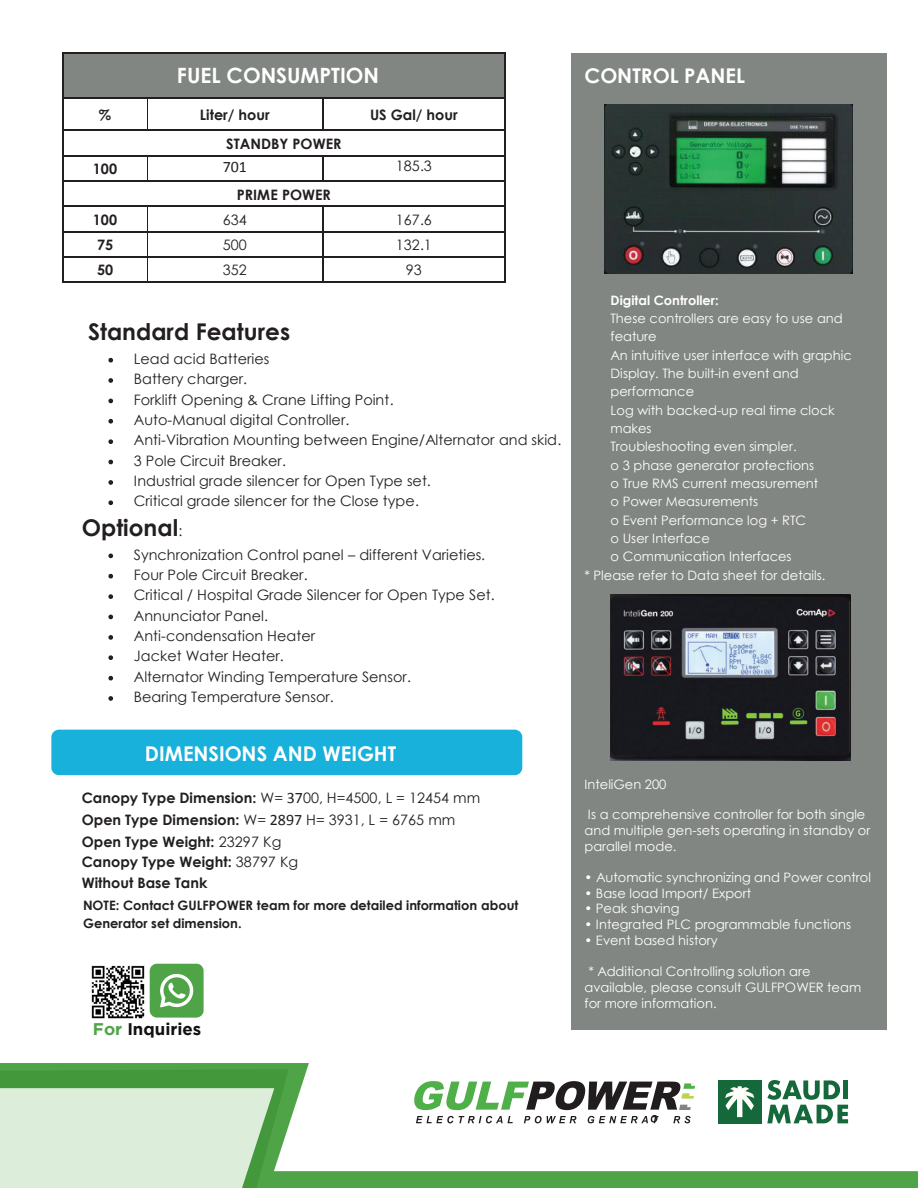
<style>
.page{position:relative;width:918px;height:1188px;background:#fff}
.page>*{position:absolute;margin:0;border:0;box-sizing:border-box;transform-origin:0 0}
.t1{font:700 23.1px "Century Gothic";color:#231f20}
.t2{font:700 21px "Century Gothic";color:#fff}
.t3{font:700 20.25px "Century Gothic";color:#fff}
.t4{font:700 16.8px "Gotham";color:#131212}
.t5{font:15.9px "Calibri";color:#231f20}
.t6{font:14.4px/20.4px "Century Gothic";color:#231f20}
.t7{font:700 14.4px/22px "Century Gothic";color:#231f20}
.t8{font:13.05px/15.9px "Century Gothic";color:#fff}
.t9{font:700 13.05px/18.1px "Century Gothic";color:#231f20}
.t10{font:700 13.05px "Century Gothic";color:#fff}
.s1{font-weight:400;font-size:14.4px}
.s2{font-weight:400}
.s3{font-family:"Calibri";font-weight:400;font-size:15.9px}
.s4{color:#4ea446}
</style>
<div class="page">
<div style="left:51px;top:730px;width:471px;height:45px;background:#18b1dc;border-radius:8px"></div>
<div style="left:571px;top:53px;width:316px;height:976px;background:#828683"></div>
<img style="left:605px;top:105px;width:248px;height:169px">
<img style="left:611px;top:594px;width:240px;height:167px">
<svg style="left:108px;top:358px;width:5px;height:4px"></svg>
<svg style="left:108px;top:378px;width:5px;height:5px"></svg>
<svg style="left:108px;top:399px;width:5px;height:4px"></svg>
<svg style="left:108px;top:419px;width:5px;height:5px"></svg>
<svg style="left:108px;top:439px;width:5px;height:5px"></svg>
<svg style="left:108px;top:460px;width:5px;height:4px"></svg>
<svg style="left:108px;top:480px;width:5px;height:5px"></svg>
<svg style="left:108px;top:500px;width:5px;height:5px"></svg>
<svg style="left:108px;top:554px;width:5px;height:4px"></svg>
<svg style="left:108px;top:574px;width:5px;height:4px"></svg>
<svg style="left:108px;top:594px;width:5px;height:5px"></svg>
<svg style="left:108px;top:615px;width:5px;height:4px"></svg>
<svg style="left:108px;top:635px;width:5px;height:5px"></svg>
<svg style="left:108px;top:655px;width:5px;height:5px"></svg>
<svg style="left:108px;top:676px;width:5px;height:4px"></svg>
<svg style="left:108px;top:696px;width:5px;height:5px"></svg>
<div style="left:64px;top:53px;width:440px;height:45px;background:#828683"></div>
<hr style="left:64px;top:52px;width:440px;height:1px;background:#231f20">
<hr style="left:63px;top:53px;width:1px;height:45px;background:#231f20">
<hr style="left:504px;top:53px;width:2px;height:45px;background:#231f20">
<hr style="left:64px;top:98px;width:83px;height:1px;background:#231f20">
<hr style="left:148px;top:98px;width:174px;height:1px;background:#231f20">
<hr style="left:324px;top:98px;width:180px;height:1px;background:#231f20">
<hr style="left:63px;top:99px;width:1px;height:31px;background:#231f20">
<hr style="left:147px;top:99px;width:1px;height:31px;background:#231f20">
<hr style="left:322px;top:99px;width:2px;height:31px;background:#231f20">
<hr style="left:504px;top:99px;width:2px;height:31px;background:#231f20">
<hr style="left:64px;top:130px;width:83px;height:1px;background:#231f20">
<hr style="left:148px;top:130px;width:174px;height:1px;background:#231f20">
<hr style="left:324px;top:130px;width:180px;height:1px;background:#231f20">
<hr style="left:504px;top:131px;width:2px;height:24px;background:#231f20">
<hr style="left:64px;top:155px;width:83px;height:1px;background:#231f20">
<hr style="left:148px;top:155px;width:174px;height:1px;background:#231f20">
<hr style="left:324px;top:155px;width:180px;height:1px;background:#231f20">
<hr style="left:322px;top:156px;width:2px;height:24px;background:#231f20">
<hr style="left:504px;top:156px;width:2px;height:24px;background:#231f20">
<hr style="left:64px;top:180px;width:83px;height:2px;background:#231f20">
<svg style="left:147px;top:155px;width:1px;height:27px"></svg>
<hr style="left:148px;top:180px;width:174px;height:2px;background:#231f20">
<hr style="left:324px;top:180px;width:180px;height:2px;background:#231f20">
<hr style="left:504px;top:182px;width:2px;height:24px;background:#231f20">
<hr style="left:64px;top:206px;width:83px;height:1px;background:#231f20">
<hr style="left:148px;top:206px;width:174px;height:1px;background:#231f20">
<hr style="left:324px;top:206px;width:180px;height:1px;background:#231f20">
<hr style="left:322px;top:207px;width:2px;height:24px;background:#231f20">
<hr style="left:504px;top:207px;width:2px;height:24px;background:#231f20">
<hr style="left:64px;top:231px;width:83px;height:1px;background:#231f20">
<hr style="left:148px;top:231px;width:174px;height:1px;background:#231f20">
<hr style="left:324px;top:231px;width:180px;height:1px;background:#231f20">
<hr style="left:322px;top:232px;width:2px;height:24px;background:#231f20">
<hr style="left:504px;top:232px;width:2px;height:24px;background:#231f20">
<hr style="left:64px;top:256px;width:83px;height:2px;background:#231f20">
<hr style="left:148px;top:256px;width:174px;height:2px;background:#231f20">
<hr style="left:324px;top:256px;width:180px;height:2px;background:#231f20">
<svg style="left:63px;top:130px;width:1px;height:153px"></svg>
<hr style="left:64px;top:282px;width:83px;height:1px;background:#231f20">
<svg style="left:147px;top:206px;width:1px;height:77px"></svg>
<hr style="left:148px;top:282px;width:174px;height:1px;background:#231f20">
<hr style="left:322px;top:258px;width:2px;height:24px;background:#231f20">
<hr style="left:324px;top:282px;width:180px;height:1px;background:#231f20">
<hr style="left:504px;top:258px;width:2px;height:24px;background:#231f20">
<img style="left:92px;top:965px;width:53px;height:53px">
<svg style="left:150px;top:964px;width:54px;height:54px;background:#6db466"></svg>
<svg style="left:0;top:1063px;width:918px;height:125px"></svg>
<h2 class="t2" style="left:177px;top:59px;width:204px">FUEL CONSUMPTION</h2>
<p class="t7" style="left:99px;top:103px;width:14px">%</p>
<p class="t7" style="left:200px;top:103px;width:71px">Liter/ hour</p>
<p class="t7" style="left:370px;top:103px;width:89px">US Gal/ hour</p>
<p class="t7" style="left:226px;top:132px;width:117px">STANDBY POWER</p>
<p class="t7" style="left:93px;top:157px;width:26px">100</p>
<p class="t5" style="left:223px;top:156px;width:26px">701</p>
<p class="t6" style="left:396px;top:156px;width:37px">185.3</p>
<p class="t7" style="left:237px;top:183px;width:96px">PRIME POWER</p>
<p class="t7" style="left:93px;top:208px;width:26px">100</p>
<p class="t6" style="left:223px;top:209px;width:25px">634</p>
<p class="t6" style="left:396px;top:209px;width:37px">167.6</p>
<p class="t7" style="left:97px;top:233px;width:18px">75</p>
<p class="t6" style="left:223px;top:235px;width:25px">500</p>
<p class="t6" style="left:396px;top:235px;width:37px">132.1</p>
<p class="t7" style="left:97px;top:259px;width:18px">50</p>
<p class="t6" style="left:223px;top:260px;width:25px">352</p>
<p class="t6" style="left:406px;top:260px;width:17px">93</p>
<h1 class="t1" style="left:88px;top:314px;width:204px">Standard Features</h1>
<p class="t6" style="left:134px;top:348px;width:429px">Lead acid Batteries<br>Battery charger.<br>Forklift Opening &amp; Crane Lifting Point.<br>Auto-Manual digital Controller.<br>Anti-Vibration Mounting between Engine/Alternator and skid.<br>3 Pole Circuit Breaker.<br>Industrial grade silencer for Open Type set.<br>Critical grade silencer for the Close type.</p>
<h1 class="t1" style="left:82px;top:510px;width:102px">Optional<span class="s1">:</span></h1>
<p class="t6" style="left:134px;top:544px;width:362px">Synchronization Control panel – different Varieties.<br>Four Pole Circuit Breaker.<br>Critical / Hospital Grade Silencer for Open Type Set.<br>Annunciator Panel.<br>Anti-condensation Heater<br>Jacket Water Heater.<br>Alternator Winding Temperature Sensor.<br>Bearing Temperature Sensor.</p>
<h3 class="t3" style="left:145px;top:738px;width:253px">DIMENSIONS AND WEIGHT</h3>
<p class="t7" style="left:82px;top:786px;width:400px">Canopy Type Dimension: <span class="s2">W=</span> <span class="s3">37</span><span class="s2">00, H=4500, L = 12454 mm<br></span>Open Type Dimension: <span class="s2">W=</span> <span class="s3">2897</span> <span class="s2">H= 3931, L = 6765 mm<br></span>Open Type Weight: <span class="s2">23297 Kg</span></p>
<p class="t7" style="left:82px;top:851px;width:218px;line-height:20.2px">Canopy Type Weight: <span class="s2">38797 Kg<br></span>Without Base Tank</p>
<p class="t9" style="left:83px;top:896px;width:437px">NOTE: Contact GULFPOWER team for more detailed information about<br>Generator set dimension.</p>
<p class="t4" style="left:93px;top:1020px;width:110px"><span class="s4">For</span> Inquiries</p>
<h3 class="t3" style="left:585px;top:60px;width:162px">CONTROL PANEL</h3>
<p class="t10" style="left:611px;top:290px;width:110px">Digital Controller:</p>
<p class="t8" style="left:611px;top:310px;width:234px">These controllers are easy to use and</p>
<p class="t8" style="left:611px;top:328px;width:48px">feature</p>
<p class="t8" style="left:611px;top:347px;width:243px">An intuitive user interface with graphic</p>
<p class="t8" style="left:611px;top:365px;width:190px">Display. The built-in event and</p>
<p class="t8" style="left:611px;top:383px;width:85px">performance</p>
<p class="t8" style="left:611px;top:402px;width:226px">Log with backed-up real time clock</p>
<p class="t8" style="left:611px;top:420px;width:43px">makes</p>
<p class="t8" style="left:611px;top:438px;width:188px">Troubleshooting even simpler.</p>
<p class="t8" style="left:611px;top:457px;width:205px">o 3 phase generator protections</p>
<p class="t8" style="left:611px;top:475px;width:209px">o True RMS current measurement</p>
<p class="t8" style="left:611px;top:494px;width:149px">o Power Measurements</p>
<p class="t8" style="left:611px;top:512px;width:197px">o Event Performance log + RTC</p>
<p class="t8" style="left:611px;top:530px;width:101px">o User Interface</p>
<p class="t8" style="left:611px;top:549px;width:182px">o Communication Interfaces</p>
<p class="t8" style="left:585px;top:567px;width:242px">* Please refer to Data sheet for details.</p>
<p class="t8" style="left:585px;top:776px;width:83px">InteliGen 200</p>
<p class="t8" style="left:585px;top:806px;width:287px">Is a comprehensive controller for both single and multiple gen-sets operating in standby or parallel mode.</p>
<p class="t8" style="left:585px;top:869px;width:288px">• Automatic synchronizing and Power control</p>
<p class="t8" style="left:585px;top:885px;width:168px">• Base load Import/ Export</p>
<p class="t8" style="left:585px;top:901px;width:97px">• Peak shaving</p>
<p class="t8" style="left:585px;top:917px;width:268px">• Integrated PLC programmable functions</p>
<p class="t8" style="left:585px;top:933px;width:135px">• Event based history</p>
<p class="t8" style="left:585px;top:963px;width:278px">* Additional Controlling solution are available, please consult GULFPOWER team for more information.</p>
</div>
